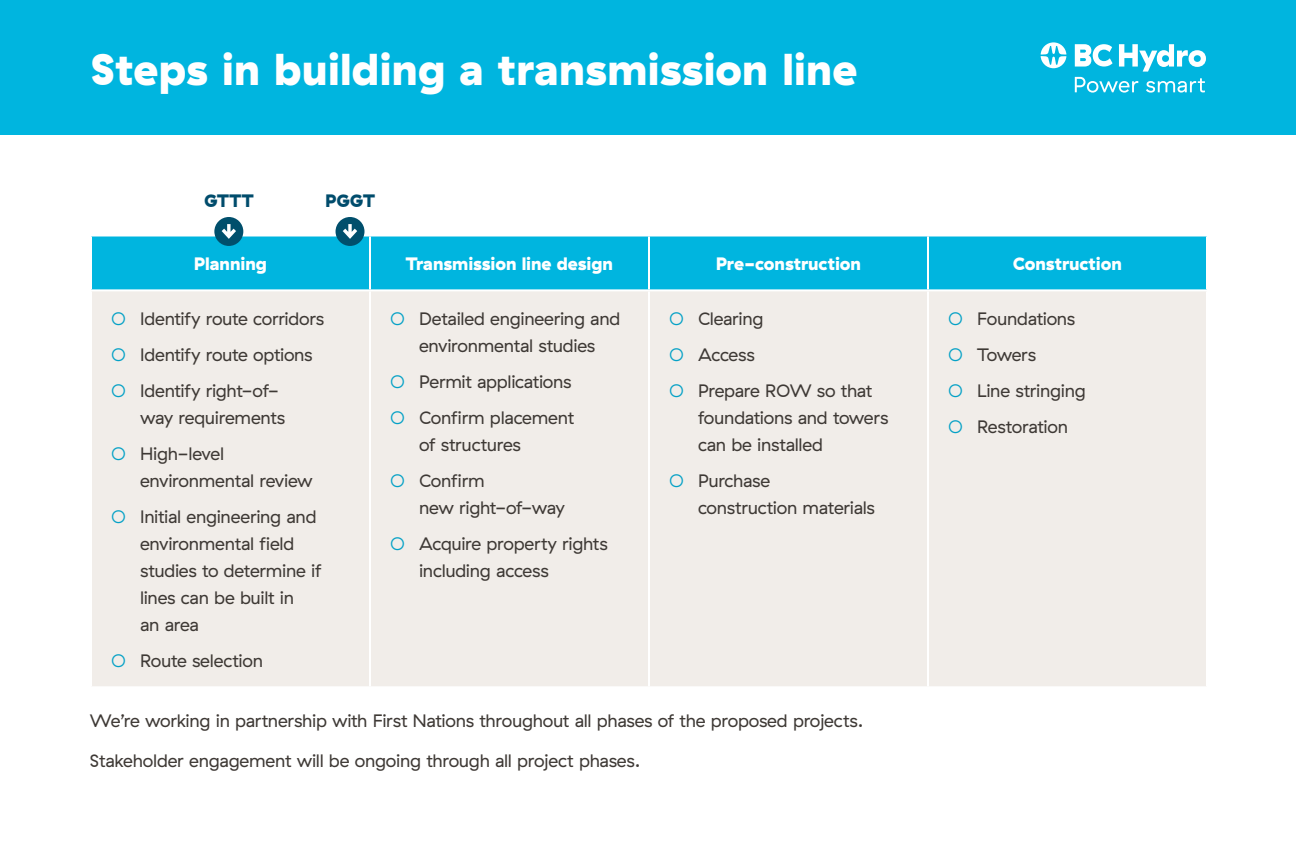
<style>
.page{position:relative;width:1296px;height:864px;background:#fff}
.page>*{position:absolute;margin:0;border:0;box-sizing:border-box;transform-origin:0 0}
.t1{font:900 44.6px "GT Haptik";color:#fff}
.t2{font:18px/27px "GT Haptik";letter-spacing:-.02em;color:#3e3935}
.t3{font:900 18px "GT Haptik";letter-spacing:-.005em;color:#fff}
.t4{font:900 18px "GT Haptik";letter-spacing:-.015em;color:#004c6c}
.s1{color:#05a1c6}
</style>
<div class="page">
<div style="left:0;top:0;width:1296px;height:135px;background:#00b5df"></div>
<svg style="left:1041px;top:42px;width:25px;height:26px"></svg>
<svg style="left:1075px;top:44px;width:131px;height:49px"></svg>
<div style="left:92px;top:237px;width:1114px;height:52px;background:#00b5df"></div>
<div style="left:92px;top:291px;width:1114px;height:395px;background:#f1ede9"></div>
<hr style="left:369px;top:237px;width:2px;height:52px;background:#fff">
<hr style="left:648px;top:237px;width:2px;height:52px;background:#fff">
<hr style="left:927px;top:237px;width:2px;height:52px;background:#fff">
<hr style="left:369px;top:291px;width:2px;height:395px;background:#fff">
<hr style="left:648px;top:291px;width:2px;height:395px;background:#fff">
<hr style="left:927px;top:291px;width:2px;height:395px;background:#fff">
<div style="left:214px;top:217px;width:29px;height:29px;background:#004f6c;border-radius:50%"></div>
<svg style="left:222px;top:224px;width:14px;height:15px"></svg>
<div style="left:336px;top:217px;width:29px;height:29px;background:#004f6c;border-radius:50%"></div>
<svg style="left:343px;top:224px;width:14px;height:15px"></svg>
<h1 class="t1" style="left:90px;top:41px;width:769px">Steps in building a transmission line</h1>
<p class="t4" style="left:204px;top:189px;width:51px">GTTT</p>
<p class="t4" style="left:325px;top:189px;width:51px">PGGT</p>
<p class="t3" style="left:194px;top:252px;width:75px">Planning</p>
<p class="t3" style="left:406px;top:252px;width:209px">Transmission line design</p>
<p class="t3" style="left:716px;top:252px;width:147px">Pre-construction</p>
<p class="t3" style="left:1013px;top:252px;width:110px">Construction</p>
<p class="t2" style="left:111px;top:305px;width:215px"><span class="s1">○</span> Identify route corridors</p>
<p class="t2" style="left:111px;top:341px;width:203px"><span class="s1">○</span> Identify route options</p>
<p class="t2" style="left:140px;top:377px;width:147px;text-indent:-29px"><span class="s1">○</span> Identify right-of&shy;way requirements</p>
<p class="t2" style="left:140px;top:440px;width:174px;text-indent:-29px"><span class="s1">○</span> High-level environmental review</p>
<p class="t2" style="left:140px;top:503px;width:183px;text-indent:-29px"><span class="s1">○</span> Initial engineering and environmental field studies to determine if lines can be built in<br>an area</p>
<p class="t2" style="left:111px;top:647px;width:153px"><span class="s1">○</span> Route selection</p>
<p class="t2" style="left:390px;top:305px;width:232px;text-align:center"><span class="s1">○</span> Detailed engineering and environmental studies</p>
<p class="t2" style="left:390px;top:368px;width:183px"><span class="s1">○</span> Permit applications</p>
<p class="t2" style="left:419px;top:404px;width:157px;text-indent:-29px"><span class="s1">○</span> Confirm placement of structures</p>
<p class="t2" style="left:419px;top:467px;width:147px;text-indent:-29px"><span class="s1">○</span> Confirm<br>new right-of-way</p>
<p class="t2" style="left:419px;top:530px;width:190px;text-indent:-29px"><span class="s1">○</span> Acquire property rights including access</p>
<p class="t2" style="left:669px;top:305px;width:96px"><span class="s1">○</span> Clearing</p>
<p class="t2" style="left:669px;top:341px;width:87px"><span class="s1">○</span> Access</p>
<p class="t2" style="left:698px;top:377px;width:192px;text-indent:-29px"><span class="s1">○</span> Prepare ROW so that foundations and towers can be installed</p>
<p class="t2" style="left:698px;top:467px;width:178px;text-indent:-29px"><span class="s1">○</span> Purchase<br>construction materials</p>
<p class="t2" style="left:948px;top:305px;width:129px"><span class="s1">○</span> Foundations</p>
<p class="t2" style="left:948px;top:341px;width:89px"><span class="s1">○</span> Towers</p>
<p class="t2" style="left:948px;top:377px;width:139px"><span class="s1">○</span> Line stringing</p>
<p class="t2" style="left:948px;top:413px;width:121px"><span class="s1">○</span> Restoration</p>
<p class="t2" style="left:90px;top:707px;width:775px">We’re working in partnership with First Nations throughout all phases of the proposed projects.</p>
<p class="t2" style="left:90px;top:748px;width:552px">Stakeholder engagement will be ongoing through all project phases.</p>
</div>
